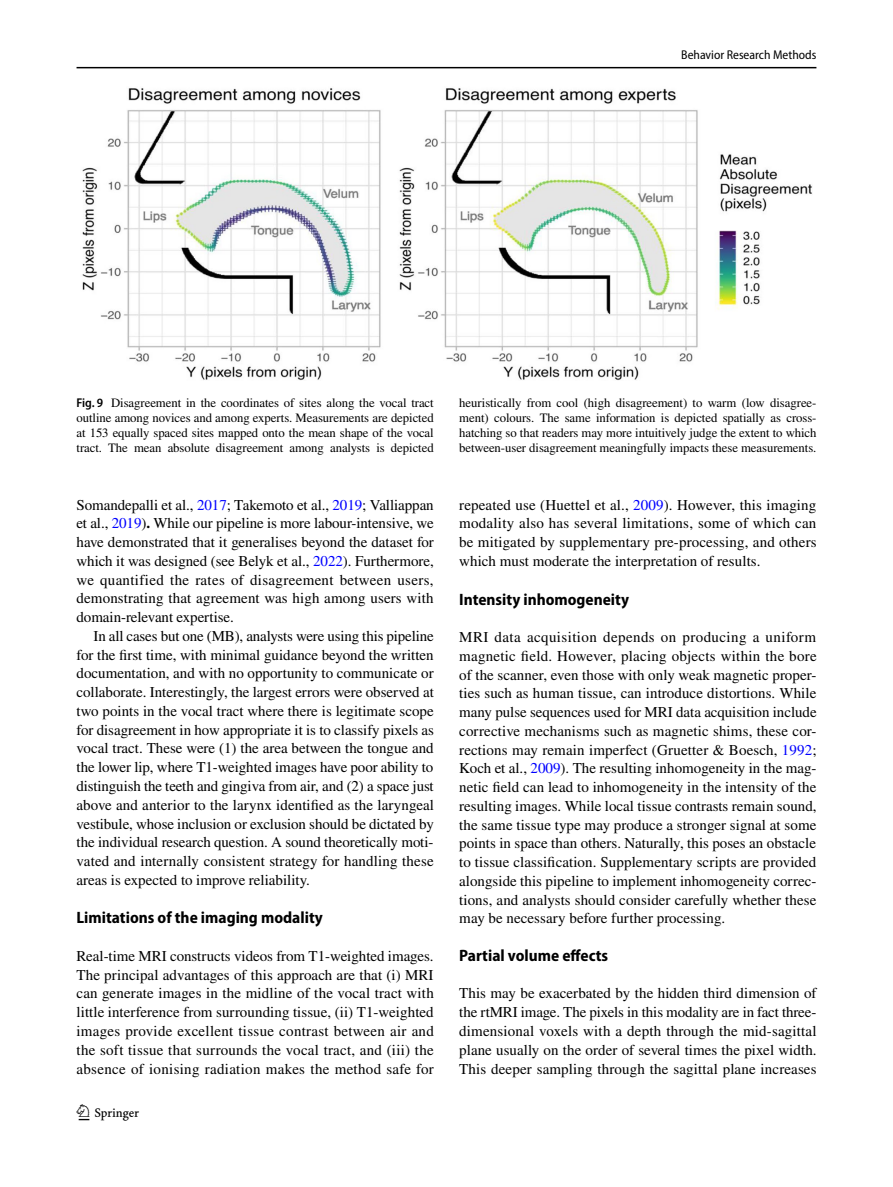
<style>
.page{position:relative;width:893px;height:1187px;background:#fff}
.page>*{position:absolute;margin:0;border:0;box-sizing:border-box;transform-origin:0 0}
.t1{font:22.5px "Springnew Regular 2";color:#000}
.t2{font:700 semi-condensed 16.5px "Myriad Pro";color:#000}
.t3{font:15px/18.8px "STIX";letter-spacing:.005em;color:#000;text-align:justify}
.t4{font:12.75px/15px "STIX";letter-spacing:-.005em;color:#000;text-align:justify}
.t5{font:semi-condensed 12.75px "Myriad Pro";color:#000}
.s1{font-family:"Myriad Pro";font-weight:600;font-stretch:semi-condensed}
.s2{color:#00f}
.s3{font-weight:700}
</style>
<div class="page">
<hr style="left:77px;top:67px;width:739px;height:1px;background:#000">
<img style="left:82px;top:88px;width:730px;height:293px">
<p class="t5" style="left:681px;top:48px;width:137px">Behavior Research Methods</p>
<p class="t4" style="left:77px;top:396px;width:359px"><span class="s1">Fig. 9</span> Disagreement in the coordinates of sites along the vocal tract outline among novices and among experts. Measurements are depicted at 153 equally spaced sites mapped onto the mean shape of the vocal tract. The mean absolute disagreement among analysts is depicted</p>
<p class="t4" style="left:459px;top:396px;width:359px">heuristically from cool (high disagreement) to warm (low disagree&shy;ment) colours. The same information is depicted spatially as cross&shy;hatching so that readers may more intuitively judge the extent to which between-user disagreement meaningfully impacts these measurements.</p>
<p class="t3" style="left:77px;top:496px;width:359px">Somandepalli et al., <span class="s2">2017</span>; Takemoto et al., <span class="s2">2019</span>; Valliappan et al., <span class="s2">2019</span>)<span class="s3">.</span> While our pipeline is more labour-intensive, we have demonstrated that it generalises beyond the dataset for which it was designed (see Belyk et al., <span class="s2">2022</span>). Furthermore, we quantified the rates of disagreement between users, demonstrating that agreement was high among users with domain-relevant expertise.</p>
<p class="t3" style="left:77px;top:627px;width:359px;text-indent:17px">In all cases but one (MB), analysts were using this pipeline for the first time, with minimal guidance beyond the written documentation, and with no opportunity to communicate or collaborate. Interestingly, the largest errors were observed at two points in the vocal tract where there is legitimate scope for disagreement in how appropriate it is to classify pixels as vocal tract. These were (1) the area between the tongue and the lower lip, where T1-weighted images have poor ability to distinguish the teeth and gingiva from air, and (2) a space just above and anterior to the larynx identified as the laryngeal vestibule, whose inclusion or exclusion should be dictated by the individual research question. A sound theoretically moti&shy;vated and internally consistent strategy for handling these areas is expected to improve reliability.</p>
<p class="t2" style="left:77px;top:908px;width:248px">Limitations of the imaging modality</p>
<p class="t3" style="left:77px;top:947px;width:359px">Real-time MRI constructs videos from T1-weighted images.<br>The principal advantages of this approach are that (i) MRI can generate images in the midline of the vocal tract with little interference from surrounding tissue, (ii) T1-weighted images provide excellent tissue contrast between air and the soft tissue that surrounds the vocal tract, and (iii) the absence of ionising radiation makes the method safe for</p>
<h1 class="t1" style="left:79px;top:1104px;width:62px">1 3</h1>
<p class="t3" style="left:459px;top:496px;width:359px">repeated use (Huettel et al., <span class="s2">2009</span>). However, this imaging modality also has several limitations, some of which can be mitigated by supplementary pre-processing, and others which must moderate the interpretation of results.</p>
<p class="t2" style="left:459px;top:589px;width:171px">Intensity inhomogeneity</p>
<p class="t3" style="left:459px;top:628px;width:359px">MRI data acquisition depends on producing a uniform magnetic field. However, placing objects within the bore of the scanner, even those with only weak magnetic proper&shy;ties such as human tissue, can introduce distortions. While many pulse sequences used for MRI data acquisition include corrective mechanisms such as magnetic shims, these cor&shy;rections may remain imperfect (Gruetter &amp; Boesch, <span class="s2">1992</span>; Koch et al., <span class="s2">2009</span>). The resulting inhomogeneity in the mag&shy;netic field can lead to inhomogeneity in the intensity of the resulting images. While local tissue contrasts remain sound, the same tissue type may produce a stronger signal at some points in space than others. Naturally, this poses an obstacle to tissue classification. Supplementary scripts are provided alongside this pipeline to implement inhomogeneity correc&shy;tions, and analysts should consider carefully whether these may be necessary before further processing.</p>
<p class="t2" style="left:459px;top:946px;width:150px">Partial volume effects</p>
<p class="t3" style="left:459px;top:984px;width:359px">This may be exacerbated by the hidden third dimension of the rtMRI image. The pixels in this modality are in fact three&shy;dimensional voxels with a depth through the mid-sagittal plane usually on the order of several times the pixel width.<br>This deeper sampling through the sagittal plane increases</p>
</div>
